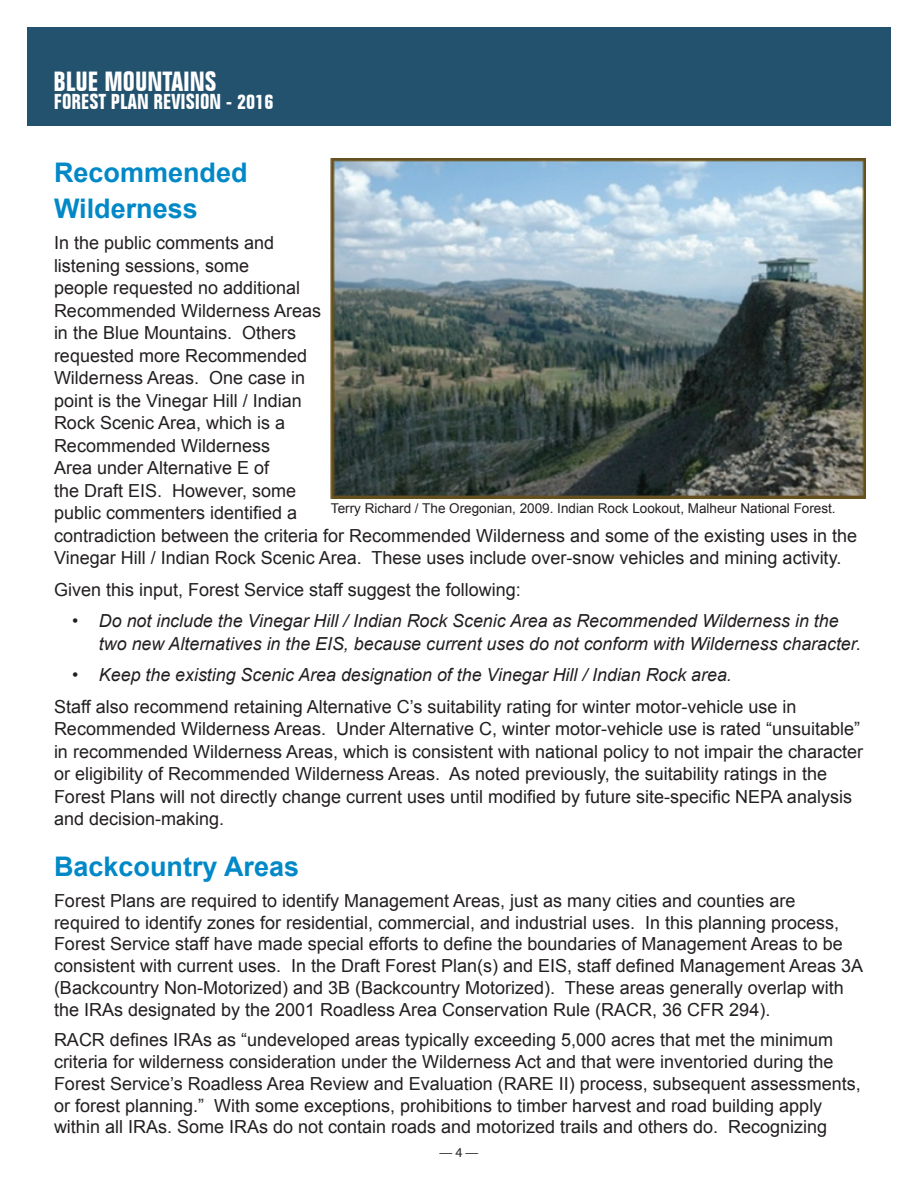
<style>
.page{position:relative;width:918px;height:1188px;background:#fff}
.page>*{position:absolute;margin:0;border:0;box-sizing:border-box;transform-origin:0 0}
.t1{font:700 27px/36px "Arial";color:#0088c7}
.t2{font:700 condensed 27px "Folio BT";color:#fff}
.t3{font:700 condensed 21px "Folio BT";color:#fff}
.t4{font:18px/22.5px "Arial";color:#231f20}
.t5{font:italic 18px/22.5px "Arial";color:#231f20}
.t6{font:13.5px "Arial";color:#231f20}
.t7{font:13.5px "Myriad Pro";color:#231f20}
</style>
<div class="page">
<div style="left:27px;top:27px;width:864px;height:99px;background:#23526e"></div>
<img style="left:331px;top:159px;width:535px;height:340px">
<h1 class="t2" style="left:54px;top:65px;width:165px">BLUE MOUNTAINS</h1>
<p class="t3" style="left:54px;top:89px;width:221px">FOREST PLAN REVISION - 2016</p>
<h1 class="t1" style="left:54px;top:155px;width:195px">Recommended<br>Wilderness</h1>
<p class="t4" style="left:54px;top:232px;width:805px">In the public comments and<br>listening sessions, some<br>people requested no additional<br>Recommended Wilderness Areas<br>in the Blue Mountains. Others<br>requested more Recommended<br>Wilderness Areas. One case in<br>point is the Vinegar Hill / Indian<br>Rock Scenic Area, which is a<br>Recommended Wilderness<br>Area under Alternative E of<br>the Draft EIS. However, some<br>public commenters identified a<br>contradiction between the criteria for Recommended Wilderness and some of the existing uses in the Vinegar Hill / Indian Rock Scenic Area. These uses include over-snow vehicles and mining activity.</p>
<p class="t4" style="left:54px;top:578px;width:468px">Given this input, Forest Service staff suggest the following:</p>
<p class="t5" style="left:99px;top:610px;width:764px;text-indent:-27px">• Do not include the Vinegar Hill / Indian Rock Scenic Area as Recommended Wilderness in the two new Alternatives in the EIS, because current uses do not conform with Wilderness character.</p>
<p class="t5" style="left:72px;top:664px;width:661px">• Keep the existing Scenic Area designation of the Vinegar Hill / Indian Rock area.</p>
<p class="t4" style="left:54px;top:695px;width:811px">Staff also recommend retaining Alternative C’s suitability rating for winter motor-vehicle use in Recommended Wilderness Areas. Under Alternative C, winter motor-vehicle use is rated “unsuitable” in recommended Wilderness Areas, which is consistent with national policy to not impair the character or eligibility of Recommended Wilderness Areas. As noted previously, the suitability ratings in the Forest Plans will not directly change current uses until modified by future site-specific NEPA analysis and decision-making.</p>
<h1 class="t1" style="left:54px;top:849px;width:247px">Backcountry Areas</h1>
<p class="t4" style="left:54px;top:890px;width:811px;line-height:21.8px">Forest Plans are required to identify Management Areas, just as many cities and counties are required to identify zones for residential, commercial, and industrial uses. In this planning process, Forest Service staff have made special efforts to define the boundaries of Management Areas to be consistent with current uses. In the Draft Forest Plan(s) and EIS, staff defined Management Areas 3A (Backcountry Non-Motorized) and 3B (Backcountry Motorized). These areas generally overlap with the IRAs designated by the 2001 Roadless Area Conservation Rule (RACR, 36 CFR 294).</p>
<p class="t4" style="left:54px;top:1029px;width:808px;line-height:21.8px">RACR defines IRAs as “undeveloped areas typically exceeding 5,000 acres that met the minimum criteria for wilderness consideration under the Wilderness Act and that were inventoried during the Forest Service’s Roadless Area Review and Evaluation (RARE II) process, subsequent assessments, or forest planning.” With some exceptions, prohibitions to timber harvest and road building apply within all IRAs. Some IRAs do not contain roads and motorized trails and others do. Recognizing</p>
<p class="t6" style="left:331px;top:499px;width:506px">Terry Richard / The Oregonian, 2009. Indian Rock Lookout, Malheur National Forest.</p>
<p class="t7" style="left:439px;top:1144px;width:41px">— 4 —</p>
</div>
